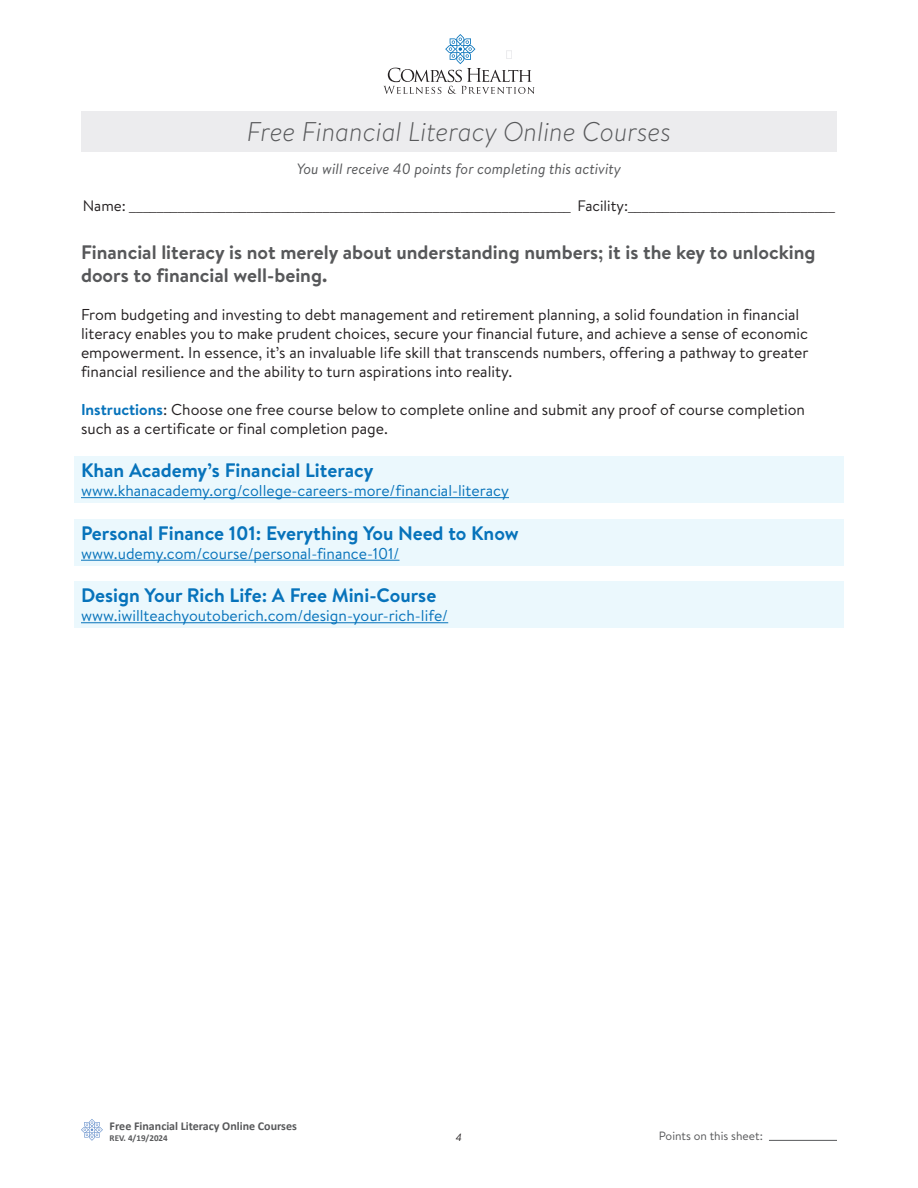
<style>
.page{position:relative;width:918px;height:1188px;background:#fff}
.page>*{position:absolute;margin:0;border:0;box-sizing:border-box;transform-origin:0 0}
.Section_Table_of_Con{font:italic 300 27px "Brandon Text";color:#57585a}
.Paragraph_SHADE{font:700 19.5px "Brandon Text";color:#0773bb}
.t1{font:700 19.5px/23.4px "Brandon Text";color:#57585a}
.t2{font:15.75px/18.9px "Brandon Text";color:#231f20}
.Paragraph_SHADE-2{font:15.75px "Brandon Text";color:#0773bb}
.t3{font:15.15px "Arial Narrow";color:#231f20}
.t4{font:italic 15px "Brandon Text";color:#57585a}
.t5{font:700 12px "Calibri";color:#57585a}
.t6{font:12px "Brandon Text";color:#57585a}
.t7{font:italic 10.5px "Brandon Text";color:#231f20}
.t8{font:700 9px "Calibri";color:#57585a}
.s1{font-family:"Brandon Text"}
.s2{font-weight:700;color:#0773bb}
</style>
<div class="page">
<div style="left:81px;top:111px;width:756px;height:41px;background:#ececee"></div>
<hr style="left:769px;top:1140px;width:68px;height:1px;background:#57585a">
<svg style="left:81px;top:1119px;width:22px;height:22px"></svg>
<svg style="left:383px;top:34px;width:152px;height:60px"></svg>
<div style="left:74px;top:457px;width:770px;height:46px;background:#ebf8fd"></div>
<hr style="left:81px;top:497px;width:428px;height:1px;background:#0773bb">
<div style="left:74px;top:519px;width:770px;height:47px;background:#ebf8fd"></div>
<hr style="left:81px;top:560px;width:319px;height:1px;background:#0773bb">
<div style="left:74px;top:582px;width:770px;height:46px;background:#ebf8fd"></div>
<hr style="left:81px;top:622px;width:367px;height:1px;background:#0773bb">
<p class="Section_Table_of_Con" style="left:247px;top:113px;width:426px">Free Financial Literacy Online Courses</p>
<p class="t4" style="left:297px;top:158px;width:326px">You will receive 40 points for completing this activity</p>
<p class="t3" style="left:83px;top:194px;width:754px"><span class="s1">Name:</span> ________________________________________________________________ <span class="s1">Facility:</span>______________________________</p>
<p class="t1" style="left:81px;top:240px;width:736px">Financial literacy is not merely about understanding numbers; it is the key to unlocking doors to financial well-being.</p>
<p class="t2" style="left:81px;top:305px;width:729px">From budgeting and investing to debt management and retirement planning, a solid foundation in financial literacy enables you to make prudent choices, secure your financial future, and achieve a sense of economic empowerment. In essence, it’s an invaluable life skill that transcends numbers, offering a pathway to greater financial resilience and the ability to turn aspirations into reality.</p>
<p class="t2" style="left:81px;top:399px;width:725px"><span class="s2">Instructions</span>: Choose one free course below to complete online and submit any proof of course completion such as a certificate or final completion page.</p>
<p class="Paragraph_SHADE" style="left:81px;top:457px;width:294px">Khan Academy’s Financial Literacy</p>
<p class="Paragraph_SHADE-2" style="left:81px;top:480px;width:430px">www.khanacademy.org/college-careers-more/financial-literacy</p>
<p class="Paragraph_SHADE" style="left:81px;top:519px;width:439px">Personal Finance 101: Everything You Need to Know</p>
<p class="Paragraph_SHADE-2" style="left:81px;top:542px;width:320px">www.udemy.com/course/personal-finance-101/</p>
<p class="Paragraph_SHADE" style="left:81px;top:582px;width:357px">Design Your Rich Life: A Free Mini-Course</p>
<p class="Paragraph_SHADE-2" style="left:81px;top:605px;width:369px">www.iwillteachyoutoberich.com/design-your-rich-life/</p>
<p class="t5" style="left:110px;top:1118px;width:188px">Free Financial LiteracyOnline Courses</p>
<p class="t8" style="left:110px;top:1132px;width:60px">REV. 4/19/2024</p>
<p class="t7" style="left:456px;top:1130px;width:8px">4</p>
<p class="t6" style="left:659px;top:1128px;width:106px">Points on this sheet:</p>
</div>
